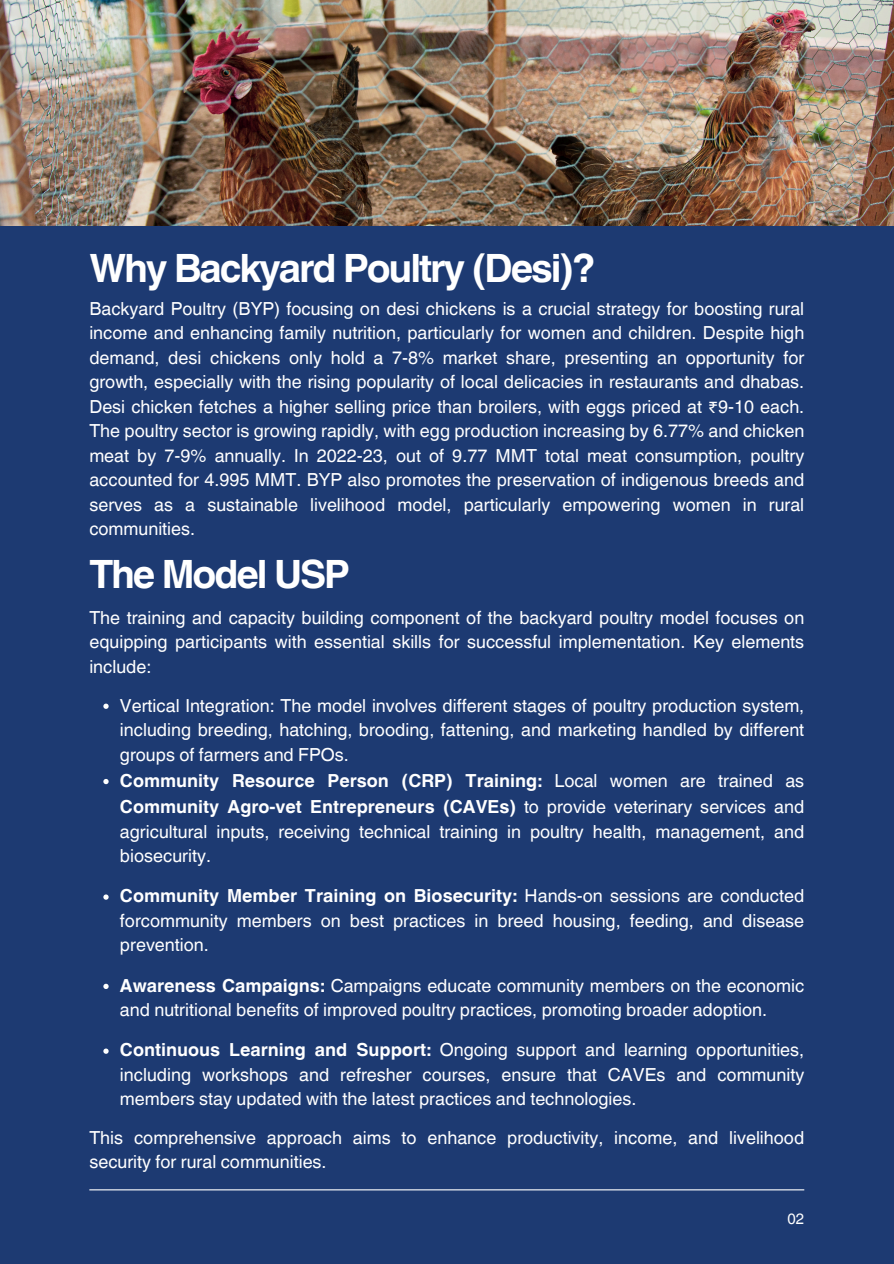
<style>
.page{position:relative;width:894px;height:1264px;background:#fff}
.page>*{position:absolute;margin:0;border:0;box-sizing:border-box;transform-origin:0 0}
.t1{font:700 39px "Helvetica World";letter-spacing:-.055em;color:#fff}
.t2{font:18px/24.5px "Helvetica World";color:#fff;text-align:justify}
.t3{font:700 18px/26.2px "Helvetica World";color:#fff}
.t4{font:15px "Helvetica World";color:#fff}
.s1{font-family:"Noto Sans Gurmukhi"}
.s2{font-weight:400}
.s3{font-weight:700}
</style>
<div class="page">
<div style="left:0;top:0;width:893px;height:1263px;background:#1d3a72"></div>
<hr style="left:89px;top:1189px;width:715px;height:1px;background:#fff">
<img style="left:0;top:0;width:893px;height:225px">
<svg style="left:103px;top:703px;width:6px;height:6px"></svg>
<svg style="left:103px;top:779px;width:6px;height:5px"></svg>
<svg style="left:103px;top:894px;width:6px;height:5px"></svg>
<svg style="left:103px;top:983px;width:6px;height:6px"></svg>
<svg style="left:103px;top:1048px;width:6px;height:5px"></svg>
<h1 class="t1" style="left:89px;top:236px;width:507px">Why Backyard Poultry (Desi)?</h1>
<p class="t2" style="left:89px;top:296px;width:716px">Backyard Poultry (BYP) focusing on desi chickens is a crucial strategy for boosting rural income and enhancing family nutrition, particularly for women and children. Despite high demand, desi chickens only hold a 7-8% market share, presenting an opportunity for growth, especially with the rising popularity of local delicacies in restaurants and dhabas.<br>Desi chicken fetches a higher selling price than broilers, with eggs priced at <span class="s1">₹</span>9-10 each.<br>The poultry sector is growing rapidly, with egg production increasing by 6.77% and chicken meat by 7-9% annually. In 2022-23, out of 9.77 MMT total meat consumption, poultry accounted for 4.995 MMT. BYP also promotes the preservation of indigenous breeds and serves as a sustainable livelihood model, particularly empowering women in rural communities.</p>
<h1 class="t1" style="left:89px;top:542px;width:262px">The Model USP</h1>
<p class="t2" style="left:89px;top:605px;width:716px">The training and capacity building component of the backyard poultry model focuses on equipping participants with essential skills for successful implementation. Key elements include:</p>
<p class="t2" style="left:120px;top:693px;width:685px">Vertical Integration: The model involves different stages of poultry production system, including breeding, hatching, brooding, fattening, and marketing handled by different groups of farmers and FPOs.</p>
<p class="t3" style="left:120px;top:765px;width:685px">Community Resource Person (CRP) Training: <span class="s2">Local women are trained as<br></span>Community Agro-vet Entrepreneurs (CAVEs) <span class="s2">to provide veterinary services and</span></p>
<p class="t2" style="left:120px;top:819px;width:685px">agricultural inputs, receiving technical training in poultry health, management, and biosecurity.</p>
<p class="t2" style="left:120px;top:883px;width:685px"><span class="s3">Community Member Training on Biosecurity:</span> Hands-on sessions are conducted forcommunity members on best practices in breed housing, feeding, and disease prevention.</p>
<p class="t2" style="left:120px;top:973px;width:685px"><span class="s3">Awareness Campaigns:</span> Campaigns educate community members on the economic and nutritional benefits of improved poultry practices, promoting broader adoption.</p>
<p class="t2" style="left:120px;top:1037px;width:685px"><span class="s3">Continuous Learning and Support:</span> Ongoing support and learning opportunities, including workshops and refresher courses, ensure that CAVEs and community members stay updated with the latest practices and technologies.</p>
<p class="t2" style="left:89px;top:1125px;width:716px">This comprehensive approach aims to enhance productivity, income, and livelihood security for rural communities.</p>
<p class="t4" style="left:787px;top:1209px;width:18px">02</p>
</div>
